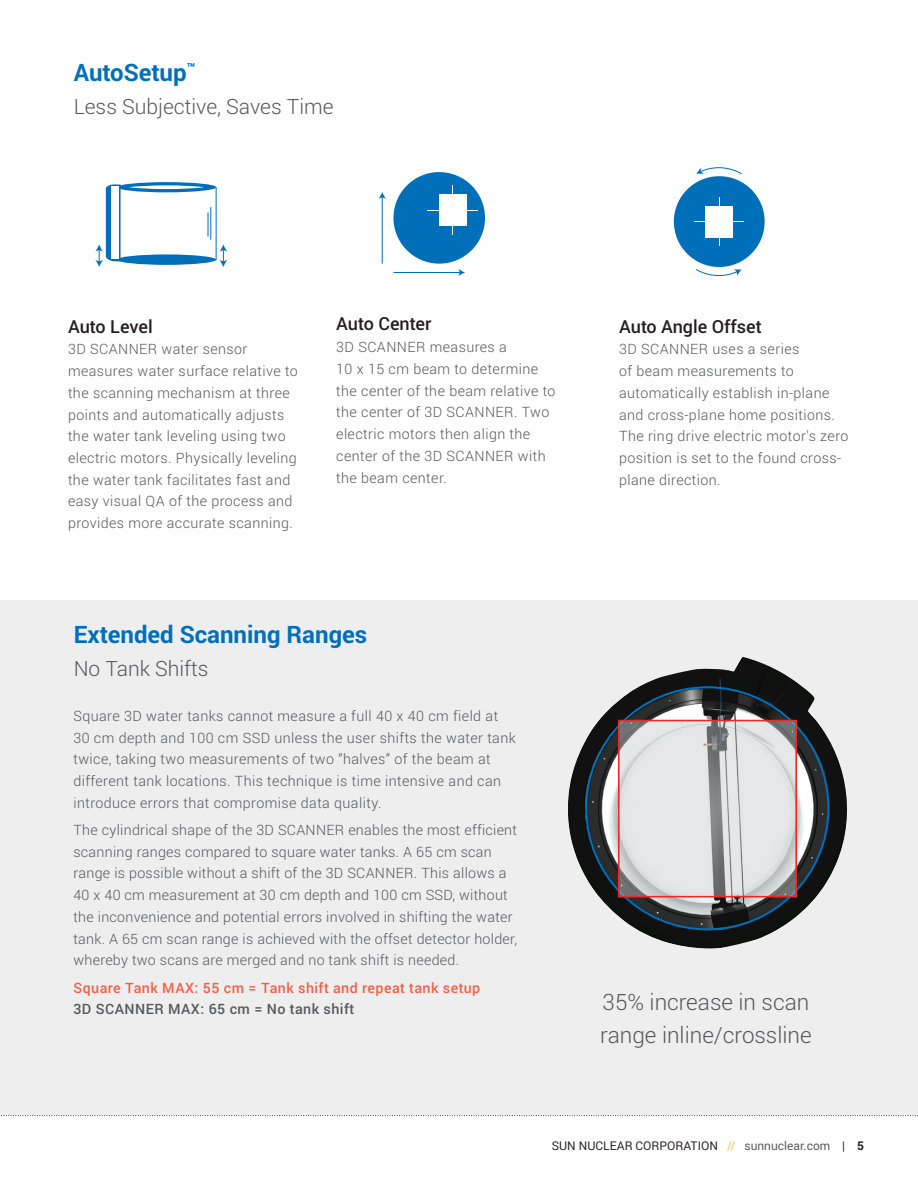
<style>
.page{position:relative;width:918px;height:1188px;background:#fff}
.page>*{position:absolute;margin:0;border:0;box-sizing:border-box;transform-origin:0 0}
.Top_Page_Header{font:700 24px "Roboto";color:#006fba}
.t1{font:300 22.5px/33px "Roboto";color:#57585a}
.Top_Page_Subhead{font:300 21px "Roboto";color:#57585a}
.Copy_Subhead{font:500 18px "Roboto";color:#231f20}
.Body_Copy{font:300 14.25px/21.8px "Roboto";letter-spacing:.03em;color:#57585a}
.Body_Copy-2{font:500 14.25px "Roboto";letter-spacing:.03em;color:#ee6047}
.Body_Copy-3{font:500 14.25px "Roboto";letter-spacing:.03em;color:#57585a}
.t2{font:12px "Roboto";color:#231f20}
.s1{color:#fcb94b}
.s2{color:#57585a}
.s3{font-weight:700}
</style>
<div class="page">
<div style="left:0;top:600px;width:918px;height:548px;background:#eeeeef"></div>
<div style="left:0;top:1115px;width:918px;height:73px;background:#fff"></div>
<svg style="left:1px;top:1115px;width:917px;height:1px"></svg>
<div style="left:393px;top:172px;width:92px;height:92px;background:#006fba;border-radius:50%"></div>
<div style="left:453px;top:194px;width:13px;height:16px;background:#fff"></div>
<div style="left:439px;top:210px;width:13px;height:16px;background:#fff"></div>
<div style="left:439px;top:194px;width:13px;height:16px;background:#fff"></div>
<div style="left:453px;top:210px;width:13px;height:16px;background:#fff"></div>
<hr style="left:382px;top:197px;width:1px;height:67px;background:#006fba">
<svg style="left:378px;top:192px;width:8px;height:7px"></svg>
<hr style="left:393px;top:272px;width:67px;height:1px;background:#006fba">
<svg style="left:458px;top:269px;width:7px;height:7px"></svg>
<svg style="left:95px;top:182px;width:132px;height:85px"></svg>
<div style="left:674px;top:176px;width:91px;height:91px;background:#006fba;border-radius:50%"></div>
<div style="left:720px;top:206px;width:13px;height:15px;background:#fff"></div>
<div style="left:706px;top:222px;width:13px;height:15px;background:#fff"></div>
<div style="left:706px;top:206px;width:13px;height:15px;background:#fff"></div>
<div style="left:720px;top:222px;width:13px;height:15px;background:#fff"></div>
<svg style="left:696px;top:167px;width:46px;height:8px"></svg>
<svg style="left:696px;top:269px;width:46px;height:7px"></svg>
<img style="left:568px;top:657px;width:279px;height:292px">
<svg style="left:621px;top:723px;width:173px;height:172px"></svg>
<div style="left:618px;top:720px;width:179px;height:178px;border:2px solid #e9292a"></div>
<p class="Top_Page_Header" style="left:74px;top:56px;width:123px">AutoSetup<sup>™</sup></p>
<p class="Top_Page_Subhead" style="left:74px;top:92px;width:261px">Less Subjective, Saves Time</p>
<p class="Copy_Subhead" style="left:68px;top:314px;width:86px">Auto Level</p>
<p class="Body_Copy" style="left:68px;top:338px;width:231px">3D SCANNER water sensor measures water surface relative to the scanning mechanism at three points and automatically adjusts the water tank leveling using two electric motors. Physically leveling the water tank facilitates fast and easy visual QA of the process and provides more accurate scanning.</p>
<p class="Copy_Subhead" style="left:336px;top:311px;width:97px">Auto Center</p>
<p class="Body_Copy" style="left:336px;top:336px;width:221px">3D SCANNER measures a<br>10 x 15 cm beam to determine the center of the beam relative to the center of 3D SCANNER. Two electric motors then align the center of the 3D SCANNER with the beam center.</p>
<p class="Top_Page_Header" style="left:74px;top:618px;width:295px">Extended Scanning Ranges</p>
<p class="Top_Page_Subhead" style="left:74px;top:654px;width:136px">No Tank Shifts</p>
<p class="Body_Copy" style="left:73px;top:704px;width:444px">Square 3D water tanks cannot measure a full 40 x 40 cm field at 30 cm depth and 100 cm SSD unless the user shifts the water tank twice, taking two measurements of two “halves” of the beam at different tank locations. This technique is time intensive and can introduce errors that compromise data quality.</p>
<p class="Body_Copy" style="left:73px;top:819px;width:445px">The cylindrical shape of the 3D SCANNER enables the most efficient scanning ranges compared to square water tanks. A 65 cm scan range is possible without a shift of the 3D SCANNER. This allows a 40 x 40 cm measurement at 30 cm depth and 100 cm SSD, without the inconvenience and potential errors involved in shifting the water tank. A 65 cm scan range is achieved with the offset detector holder, whereby two scans are merged and no tank shift is needed.</p>
<p class="Body_Copy-2" style="left:73px;top:978px;width:408px">Square Tank MAX: 55 cm = Tank shift and repeat tank setup</p>
<p class="Body_Copy-3" style="left:73px;top:999px;width:282px">3D SCANNER MAX: 65 cm = No tank shift</p>
<p class="Copy_Subhead" style="left:619px;top:314px;width:144px">Auto Angle Offset</p>
<p class="Body_Copy" style="left:619px;top:338px;width:231px">3D SCANNER uses a series<br>of beam measurements to automatically establish in-plane and cross-plane home positions.<br>The ring drive electric motor's zero position is set to the found cross&shy;plane direction.</p>
<p class="t1" style="left:600px;top:985px;width:213px">35% increase in scan range inline/crossline</p>
<p class="t2" style="left:552px;top:1137px;width:314px">SUN NUCLEAR CORPORATION <span class="s1">//</span> <span class="s2">sunnuclear.com</span> | <span class="s3">5</span></p>
</div>
